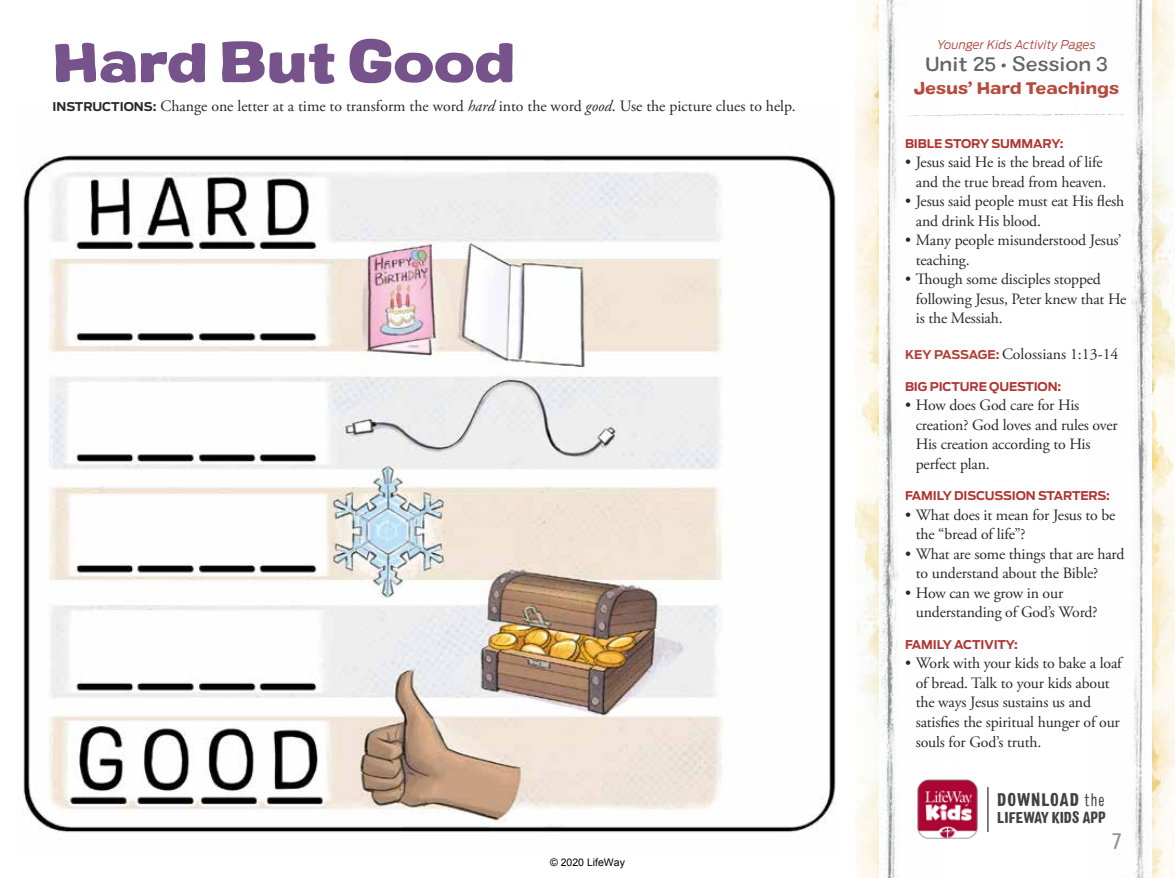
<style>
.page{position:relative;width:1175px;height:878px;background:#fff}
.page>*{position:absolute;margin:0;border:0;box-sizing:border-box;transform-origin:0 0}
.t1{font:900 expanded 54px "Colby";letter-spacing:-.025em;color:#76548b}
.t2{font:22.5px "Colby St Reg";color:#939598}
.t3{font:500 expanded 19.5px "Colby";color:#636466}
.t4{font:900 condensed 18.15px "Colby";letter-spacing:.06em;color:#414042}
.t5{font:16.5px "Colby Ex Bld";letter-spacing:-.015em;color:#b64a3c}
.t6{font:15.75px/19.5px "Adobe Garamond Pro";letter-spacing:-.01em;color:#292829}
.t7{font:900 condensed 15.75px "Colby";color:#414042}
.t8{font:700 12px "Antenna";letter-spacing:-.01em;color:#b03532}
.t9{font:italic 300 12px "Antenna";letter-spacing:.01em;color:#b33f36}
.t10{font:10.5px "Arial";color:#000}
.s1{font-family:"Antenna";font-weight:700;font-size:12px}
.s2{font-style:italic}
.s3{font-family:"Antenna";font-weight:700;font-size:12px;color:#b33f36}
.s4{font-weight:300}
</style>
<div class="page">
<img style="left:1151px;top:0;width:23px;height:878px">
<img style="left:1082px;top:0;width:69px;height:878px">
<img style="left:855px;top:0;width:24px;height:878px">
<img style="left:879px;top:0;width:70px;height:878px">
<img style="left:23px;top:154px;width:813px;height:679px">
<img style="left:913px;top:775px;width:65px;height:67px">
<hr style="left:987px;top:787px;width:1px;height:45px;background:#000">
<svg style="left:908px;top:114px;width:216px;height:2px"></svg>
<h1 class="t1" style="left:52px;top:25px;width:465px">Hard But Good</h1>
<p class="t6" style="left:52px;top:97px;width:745px"><span class="s1">INSTRUCTIONS:</span> Change one letter at a time to transform the word <span class="s2">hard</span> into the word <span class="s2">good</span>. Use the picture clues to help.</p>
<p class="t10" style="left:550px;top:856px;width:76px">© 2020 LifeWay</p>
<p class="t9" style="left:937px;top:36px;width:160px">Younger Kids Activity Pages</p>
<p class="t3" style="left:925px;top:52px;width:184px">Unit 25 • Session 3</p>
<p class="t5" style="left:913px;top:77px;width:207px">Jesus’ Hard Teachings</p>
<p class="t8" style="left:905px;top:136px;width:160px">BIBLE STORY SUMMARY:</p>
<p class="t6" style="left:905px;top:153px;width:203px;text-align:right">• Jesus said He is the bread of life and the true bread from heaven.</p>
<p class="t6" style="left:915px;top:192px;width:210px;text-indent:-11px">• Jesus said people must eat His flesh and drink His blood.</p>
<p class="t6" style="left:915px;top:231px;width:207px;text-indent:-11px">• Many people misunderstood Jesus’ teaching.</p>
<p class="t6" style="left:915px;top:270px;width:212px;text-indent:-11px">• Though some disciples stopped following Jesus, Peter knew that He is the Messiah.</p>
<p class="t6" style="left:905px;top:345px;width:215px"><span class="s3">KEY PASSAGE:</span> Colossians 1:13-14</p>
<p class="t8" style="left:905px;top:379px;width:158px">BIG PICTURE QUESTION:</p>
<p class="t6" style="left:915px;top:396px;width:203px;text-indent:-11px">• How does God care for His creation? God loves and rules over<br>His creation according to His perfect plan.</p>
<p class="t8" style="left:905px;top:489px;width:206px">FAMILY DISCUSSION STARTERS:</p>
<p class="t6" style="left:915px;top:505px;width:201px;text-indent:-11px">• What does it mean for Jesus to be the “bread of life”?</p>
<p class="t6" style="left:915px;top:544px;width:210px;text-indent:-11px">• What are some things that are hard to understand about the Bible?</p>
<p class="t6" style="left:915px;top:583px;width:183px;text-indent:-11px">• How can we grow in our understanding of God’s Word?</p>
<p class="t8" style="left:905px;top:637px;width:114px">FAMILY ACTIVITY:</p>
<p class="t6" style="left:915px;top:654px;width:207px;text-indent:-11px">• Work with your kids to bake a loaf of bread. Talk to your kids about the ways Jesus sustains us and satisfies the spiritual hunger of our souls for God’s truth.</p>
<p class="t4" style="left:997px;top:788px;width:109px">DOWNLOAD <span class="s4">the</span></p>
<p class="t7" style="left:997px;top:807px;width:110px">LIFEWAY KIDS APP</p>
<h2 class="t2" style="left:1111px;top:826px;width:12px">7</h2>
</div>
